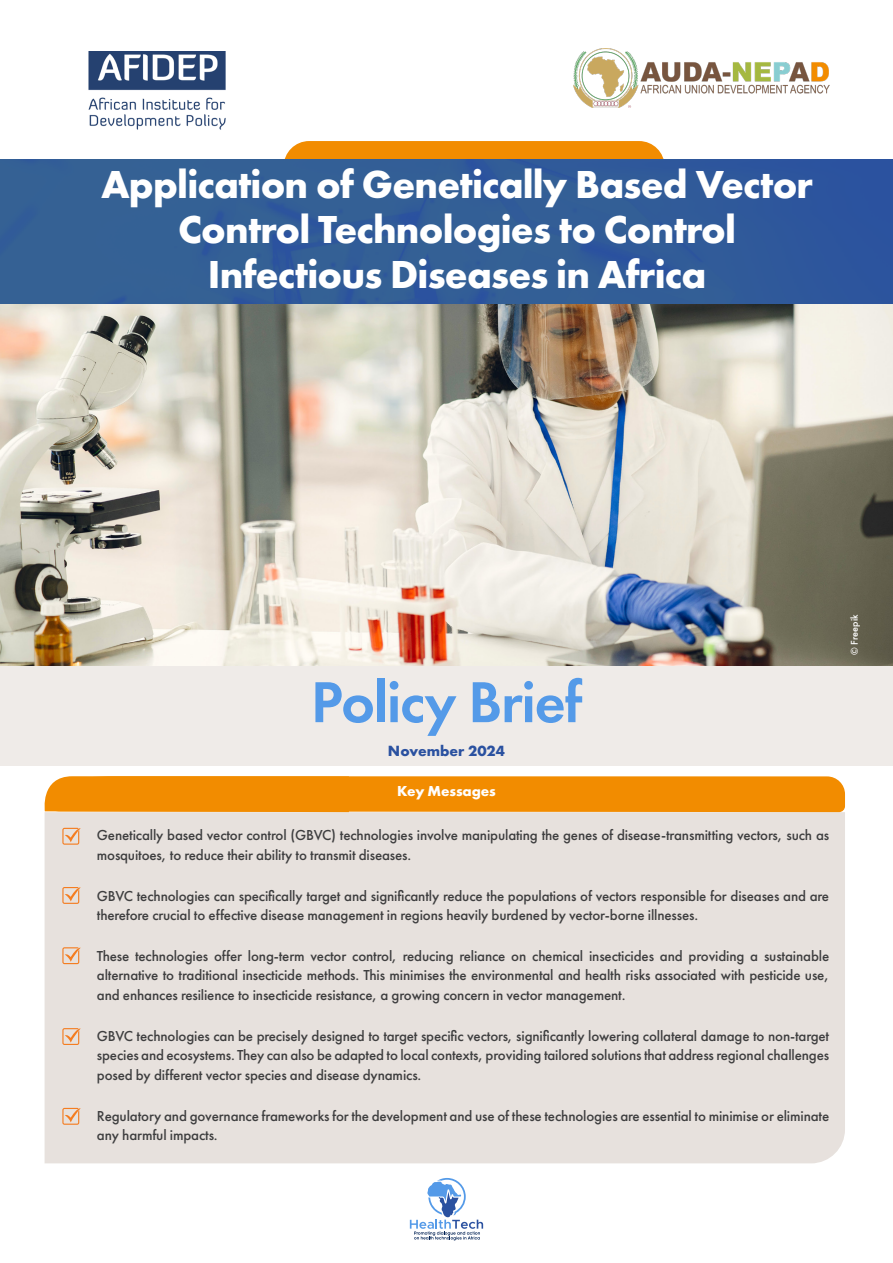
<style>
.page{position:relative;width:893px;height:1263px;background:#fff}
.page>*{position:absolute;margin:0;border:0;box-sizing:border-box;transform-origin:0 0}
.subhead1{font:600 59.85px "Futura PT";letter-spacing:-.02em;color:#549ae8}
.t1{font:700 40.5px/45px "Futura PT";letter-spacing:-.02em;color:#fff;text-align:center}
.t2{font:700 15.3px "Futura PT";color:#2a51a0}
.body_text{font:500 15px/19.5px "Futura PT";letter-spacing:-.01em;color:#3e3e3f}
.Subhead{font:700 15px "Futura PT";letter-spacing:-.01em;color:#fff}
.t3{font:500 9px "Futura";color:#fff}
</style>
<div class="page">
<div style="left:0;top:666px;width:893px;height:99px;background:#efebe8"></div>
<svg style="left:410px;top:1178px;width:73px;height:62px"></svg>
<img style="left:88px;top:52px;width:138px;height:78px">
<div style="left:284px;top:141px;width:381px;height:59px;background:#f28c00;border-radius:26px"></div>
<img style="left:1px;top:159px;width:892px;height:507px">
<img style="left:574px;top:48px;width:255px;height:59px">
<div style="left:45px;top:812px;width:800px;height:351px;background:#e7e1dd"></div>
<div style="left:44px;top:776px;width:801px;height:36px;background:#f28c00"></div>
<svg style="left:62px;top:828px;width:19px;height:17px"></svg>
<svg style="left:62px;top:887px;width:19px;height:17px"></svg>
<svg style="left:62px;top:947px;width:19px;height:17px"></svg>
<svg style="left:62px;top:1028px;width:19px;height:17px"></svg>
<svg style="left:62px;top:1108px;width:19px;height:17px"></svg>
<p class="t1" style="left:101px;top:161px;width:714px">Application of Genetically Based Vector<br>Control Technologies to Control</p>
<p class="t1" style="left:208px;top:251px;width:500px">Infectious Diseases in Africa</p>
<p class="subhead1" style="left:311px;top:665px;width:273px">Policy Brief</p>
<p class="t2" style="left:388px;top:741px;width:119px">November 2024</p>
<p class="Subhead" style="left:397px;top:781px;width:100px">Key Messages</p>
<p class="body_text" style="left:97px;top:826px;width:734px">Genetically based vector control (GBVC) technologies involve manipulating the genes of disease-transmitting vectors, such as mosquitoes, to reduce their ability to transmit diseases.</p>
<p class="body_text" style="left:97px;top:886px;width:734px">GBVC technologies can specifically target and significantly reduce the populations of vectors responsible for diseases and are therefore crucial to effective disease management in regions heavily burdened by vector-borne illnesses.</p>
<p class="body_text" style="left:97px;top:946px;width:734px;text-align:justify">These technologies offer long-term vector control, reducing reliance on chemical insecticides and providing a sustainable alternative to traditional insecticide methods. This minimises the environmental and health risks associated with pesticide use, and enhances resilience to insecticide resistance, a growing concern in vector management.</p>
<p class="body_text" style="left:97px;top:1026px;width:734px;text-align:justify">GBVC technologies can be precisely designed to target specific vectors, significantly lowering collateral damage to non-target species and ecosystems. They can also be adapted to local contexts, providing tailored solutions that address regional challenges posed by different vector species and disease dynamics.</p>
<p class="body_text" style="left:97px;top:1106px;width:734px">Regulatory and governance frameworks for the development and use of these technologies are essential to minimise or eliminate any harmful impacts.</p>
<p class="t3" style="left:848px;top:655px;width:42px;rotate:-90deg">© Freepik</p>
</div>
